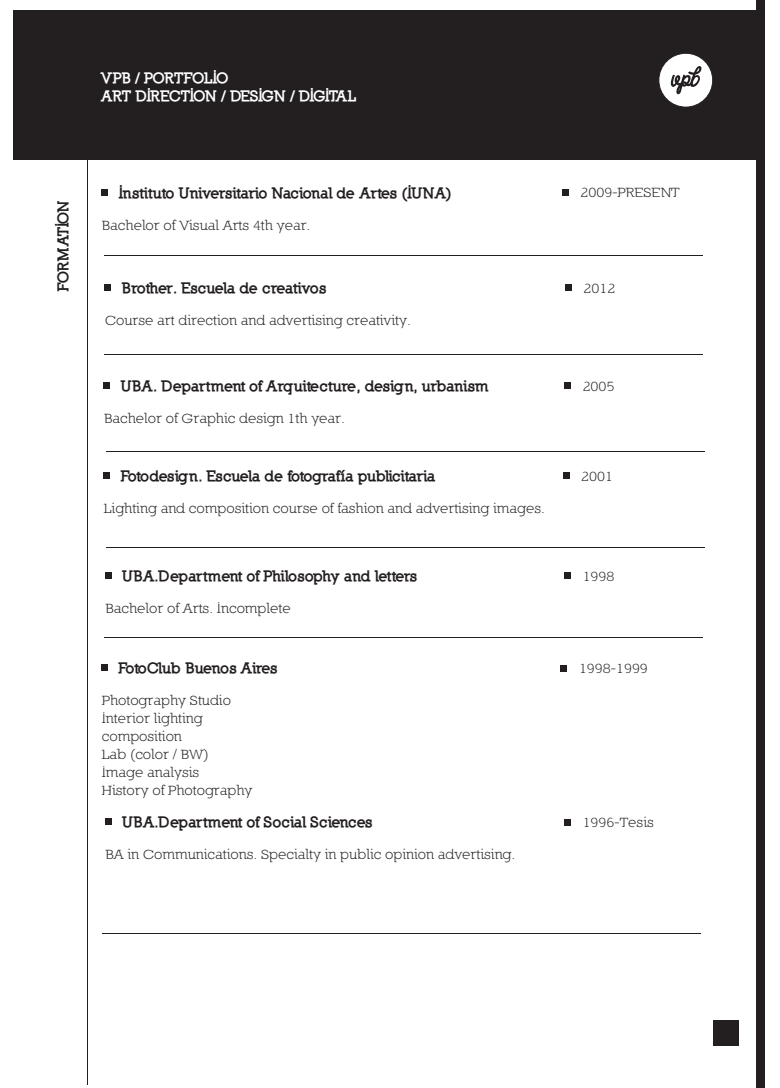
<style>
.page{position:relative;width:780px;height:1088px;background:#fff}
.page>*{position:absolute;margin:0;border:0;box-sizing:border-box;transform-origin:0 0}
.t1{font:15px/18px "Nilland Small Caps";color:#231f20}
.t2{font:900 15px "Nilland";letter-spacing:-.025em;color:#231f20}
.t3{font:900 15px/18px "Nilland";letter-spacing:-.055em;color:#fff}
</style>
<div class="page">
<div style="left:13px;top:10px;width:746px;height:149px;background:#231f20"></div>
<div style="left:755px;top:0;width:9px;height:1088px;background:#231f20"></div>
<div style="left:713px;top:1020px;width:26px;height:26px;background:#231f20"></div>
<div style="left:101px;top:189px;width:7px;height:7px;background:#231f20"></div>
<div style="left:562px;top:189px;width:7px;height:7px;background:#231f20"></div>
<div style="left:104px;top:284px;width:7px;height:7px;background:#231f20"></div>
<div style="left:565px;top:284px;width:7px;height:7px;background:#231f20"></div>
<div style="left:103px;top:382px;width:7px;height:7px;background:#231f20"></div>
<div style="left:564px;top:382px;width:7px;height:7px;background:#231f20"></div>
<hr style="left:87px;top:156px;width:1px;height:928px;background:#231f20">
<div style="left:105px;top:572px;width:7px;height:7px;background:#231f20"></div>
<div style="left:564px;top:572px;width:7px;height:7px;background:#231f20"></div>
<div style="left:105px;top:818px;width:7px;height:7px;background:#231f20"></div>
<div style="left:564px;top:819px;width:7px;height:7px;background:#231f20"></div>
<div style="left:103px;top:472px;width:7px;height:7px;background:#231f20"></div>
<div style="left:562px;top:472px;width:7px;height:7px;background:#231f20"></div>
<div style="left:101px;top:664px;width:7px;height:7px;background:#231f20"></div>
<div style="left:560px;top:664px;width:7px;height:7px;background:#231f20"></div>
<div style="left:658px;top:53px;width:54px;height:54px;background:#fff;border-radius:50%"></div>
<div style="left:658px;top:53px;width:54px;height:54px;border:1px solid #231f20;border-radius:50%"></div>
<svg style="left:670px;top:66px;width:31px;height:28px"></svg>
<p class="t3" style="left:102px;top:69px;width:256px">VPB / PORTFOLIO<br>ART DIRECTION / DESIGN / DIGITAL</p>
<p class="t2" style="left:54px;top:291px;width:93px;rotate:-90deg">FORMATION</p>
<p class="t2" style="left:119px;top:183px;width:334px">Instituto Universitario Nacional de Artes (IUNA)</p>
<p class="t1" style="left:580px;top:183px;width:101px">2009-PRESENT</p>
<p class="t1" style="left:102px;top:215px;width:210px">Bachelor of Visual Arts 4th year.</p>
<p class="t2" style="left:122px;top:279px;width:206px">Brother. Escuela de creativos</p>
<p class="t1" style="left:583px;top:279px;width:33px">2012</p>
<p class="t1" style="left:105px;top:311px;width:307px">Course art direction and advertising creativity.</p>
<p class="t2" style="left:121px;top:377px;width:370px">UBA. Department of Arquitecture, design, urbanism</p>
<p class="t1" style="left:582px;top:377px;width:33px">2005</p>
<p class="t1" style="left:104px;top:409px;width:242px">Bachelor of Graphic design 1th year.</p>
<p class="t2" style="left:121px;top:466px;width:316px">Fotodesign. Escuela de fotografía publicitaria</p>
<p class="t1" style="left:581px;top:466px;width:33px">2001</p>
<p class="t1" style="left:104px;top:498px;width:442px">Lighting and composition course of fashion and advertising images.</p>
<p class="t2" style="left:122px;top:566px;width:297px">UBA.Department of Philosophy and letters</p>
<p class="t1" style="left:582px;top:567px;width:33px">1998</p>
<p class="t1" style="left:105px;top:598px;width:187px">Bachelor of Arts. Incomplete</p>
<p class="t2" style="left:119px;top:658px;width:160px">FotoClub Buenos Aires</p>
<p class="t1" style="left:579px;top:659px;width:70px">1998-1999</p>
<p class="t1" style="left:102px;top:691px;width:152px">Photography Studio<br>Interior lighting composition<br>Lab (color / BW)<br>Image analysis<br>History of Photography</p>
<p class="t2" style="left:122px;top:812px;width:252px">UBA.Department of Social Sciences</p>
<p class="t1" style="left:582px;top:813px;width:73px">1996-Tesis</p>
<p class="t1" style="left:105px;top:845px;width:411px">BA in Communications. Specialty in public opinion advertising.</p>
</div>
